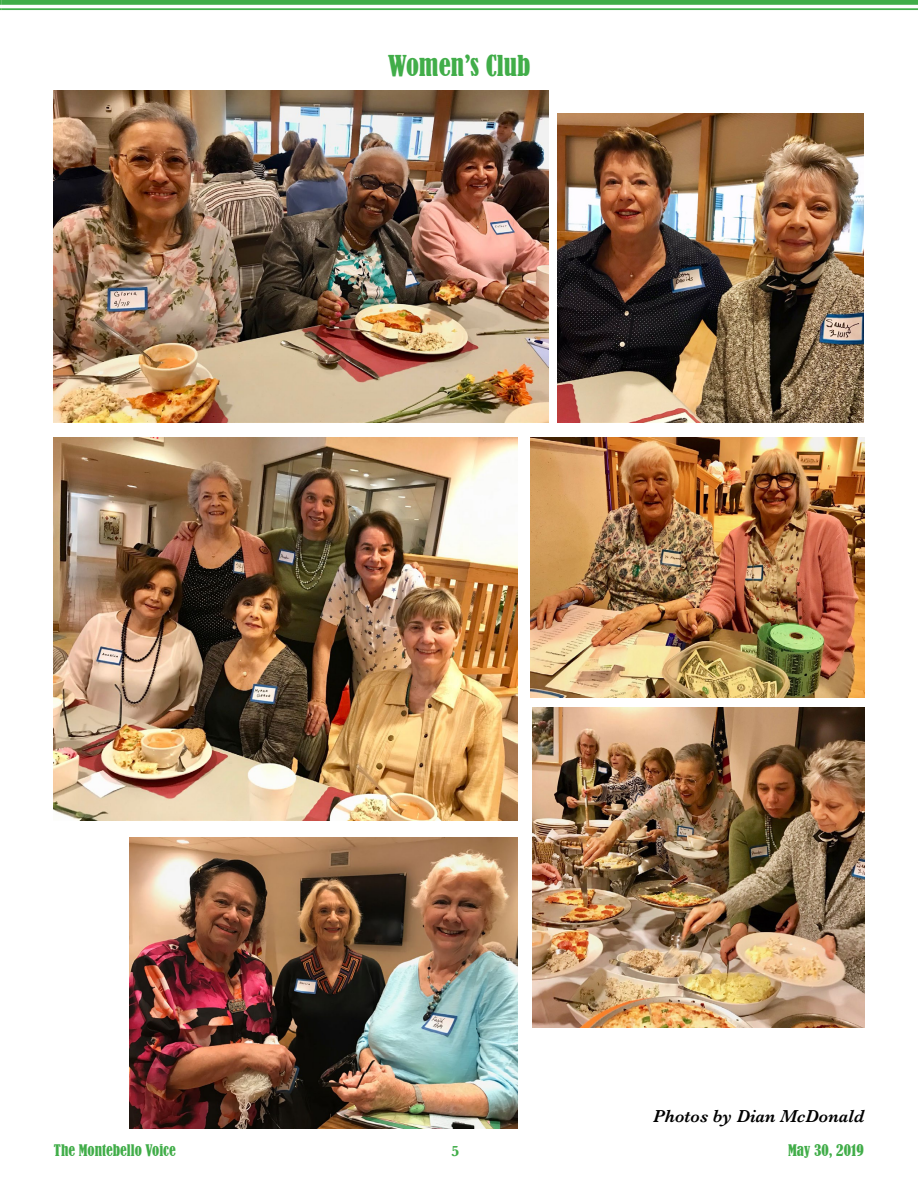
<style>
.page{position:relative;width:918px;height:1188px;background:#fff}
.page>*{position:absolute;margin:0;border:0;box-sizing:border-box;transform-origin:0 0}
.t1{font:condensed 27px "Bernard";color:#41ad49}
.t2{font:italic 600 18px "Baskerville";color:#000}
.t3{font:condensed 15px "Bernard";color:#41ad49}
.t4{font:700 15px "Baskerville";color:#41ad49}
</style>
<div class="page">
<svg style="left:0;top:0;width:2px;height:10px"></svg>
<div style="left:2px;top:0;width:916px;height:5px;background:#41ad49"></div>
<hr style="left:2px;top:8px;width:916px;height:2px;background:#41ad49">
<img style="left:557px;top:114px;width:307px;height:308px">
<img style="left:530px;top:437px;width:334px;height:261px">
<img style="left:532px;top:708px;width:332px;height:320px">
<img style="left:54px;top:437px;width:464px;height:383px">
<img style="left:54px;top:91px;width:494px;height:331px">
<img style="left:130px;top:837px;width:388px;height:291px">
<h1 class="t1" style="left:388px;top:50px;width:144px">Women’s Club</h1>
<p class="t2" style="left:653px;top:1104px;width:213px">Photos by Dian McDonald</p>
<p class="t3" style="left:54px;top:1141px;width:123px">The Montebello Voice</p>
<p class="t4" style="left:451px;top:1140px;width:10px">5</p>
<p class="t3" style="left:788px;top:1141px;width:77px">May 30, 2019</p>
</div>
